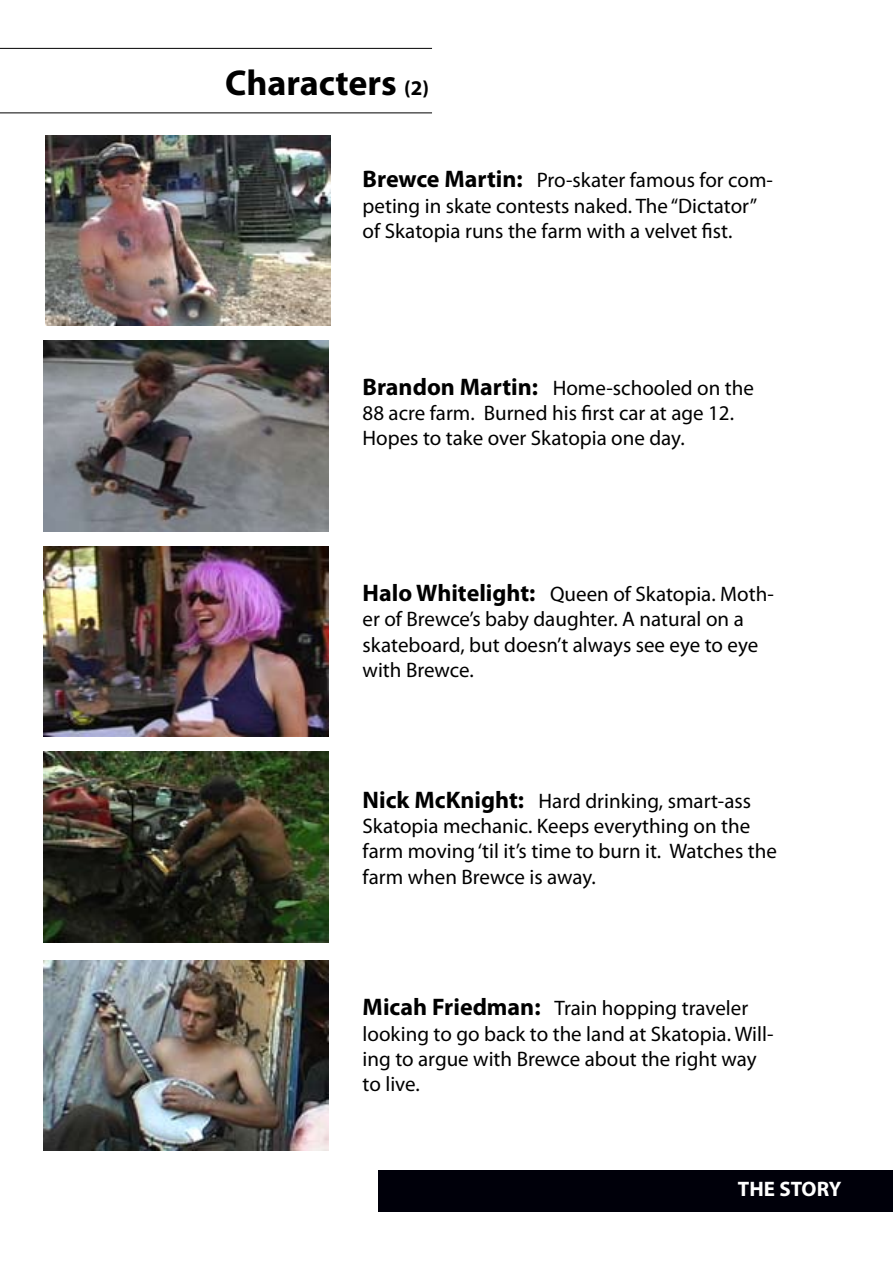
<style>
.page{position:relative;width:893px;height:1263px;background:#fff}
.page>*{position:absolute;margin:0;border:0;box-sizing:border-box;transform-origin:0 0}
.t1{font:700 36px "Myriad Pro";color:#000}
.t2{font:21px/25.2px "Myriad Pro";color:#000}
.t3{font:700 21px "Myriad Pro";color:#fff}
.s1{font-size:21px}
.s2{font-weight:700;font-size:24px}
</style>
<div class="page">
<hr style="left:0;top:48px;width:432px;height:1px;background:#000">
<hr style="left:0;top:113px;width:432px;height:1px;background:#000">
<div style="left:378px;top:1170px;width:514px;height:41px;background:#00000a"></div>
<img style="left:44px;top:546px;width:284px;height:191px">
<img style="left:44px;top:341px;width:284px;height:190px">
<img style="left:45px;top:135px;width:285px;height:191px">
<img style="left:44px;top:960px;width:284px;height:191px">
<img style="left:44px;top:752px;width:284px;height:190px">
<h1 class="t1" style="left:225px;top:59px;width:205px">Characters <span class="s1">(2)</span></h1>
<p class="t2" style="left:363px;top:167px;width:412px"><span class="s2">Brewce Martin:</span> Pro-skater famous for com&shy;peting in skate contests naked. The “Dictator” of Skatopia runs the farm with a velvet fist.</p>
<p class="t2" style="left:363px;top:375px;width:393px"><span class="s2">Brandon Martin:</span> Home-schooled on the<br>88 acre farm. Burned his first car at age 12.<br>Hopes to take over Skatopia one day.</p>
<p class="t2" style="left:363px;top:581px;width:413px"><span class="s2">Halo Whitelight:</span> Queen of Skatopia. Moth&shy;er of Brewce’s baby daughter. A natural on a skateboard, but doesn’t always see eye to eye with Brewce.</p>
<p class="t2" style="left:363px;top:788px;width:416px"><span class="s2">Nick McKnight:</span> Hard drinking, smart-ass Skatopia mechanic. Keeps everything on the farm moving ‘til it’s time to burn it. Watches the farm when Brewce is away.</p>
<p class="t2" style="left:363px;top:995px;width:412px"><span class="s2">Micah Friedman:</span> Train hopping traveler looking to go back to the land at Skatopia. Will&shy;ing to argue with Brewce about the right way to live.</p>
<p class="t3" style="left:738px;top:1175px;width:105px">THE STORY</p>
</div>
